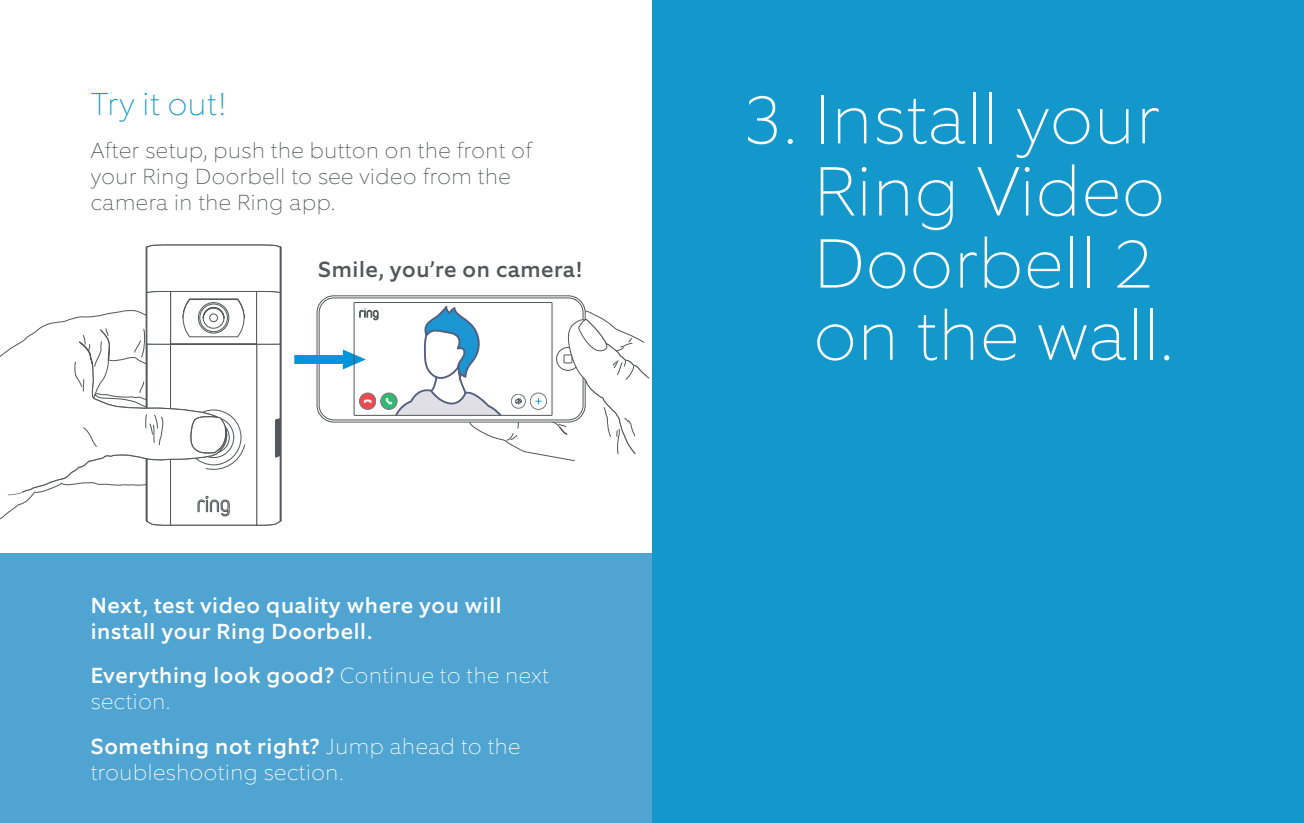
<style>
.page{position:relative;width:1304px;height:823px;background:#fff}
.page>*{position:absolute;margin:0;border:0;box-sizing:border-box;transform-origin:0 0}
.t1{font:100 70px/72px "Equip";letter-spacing:.02em;color:#fff}
.t2{font:100 32px "Equip";letter-spacing:.02em;color:#1498cb}
.t3{font:100 22px/26px "Equip";letter-spacing:.03em;color:#fff}
.t4{font:100 22px/26px "Equip";letter-spacing:.03em;color:#54565a}
.t5{font:500 22px/26px "Equip";letter-spacing:.03em;color:#fff}
.t6{font:500 22px "Equip";letter-spacing:.03em;color:#54565a}
.s1{font-weight:500}
</style>
<div class="page">
<div style="left:0;top:553px;width:652px;height:269px;background:#4fa4d1"></div>
<div style="left:317px;top:295px;width:269px;height:127px;border:1px solid #54565a;border-radius:17px"></div>
<div style="left:319px;top:297px;width:264px;height:123px;border:1px solid #54565a;border-radius:15px"></div>
<svg style="left:294px;top:349px;width:72px;height:20px"></svg>
<svg style="left:0;top:244px;width:282px;height:282px"></svg>
<div style="left:354px;top:302px;width:198px;height:113px;border:1px solid #54565a"></div>
<svg style="left:359px;top:393px;width:17px;height:16px"></svg>
<div style="left:359px;top:393px;width:17px;height:16px;border:1px solid #54565a;border-radius:50%"></div>
<svg style="left:381px;top:393px;width:16px;height:16px"></svg>
<div style="left:381px;top:393px;width:16px;height:16px;border:1px solid #54565a;border-radius:50%"></div>
<svg style="left:364px;top:399px;width:8px;height:4px"></svg>
<svg style="left:385px;top:305px;width:265px;height:156px"></svg>
<svg style="left:359px;top:308px;width:19px;height:12px"></svg>
<div style="left:652px;top:0;width:652px;height:822px;background:#1498cb"></div>
<h2 class="t2" style="left:91px;top:83px;width:137px">Try it out!</h2>
<p class="t4" style="left:91px;top:137px;width:443px">After setup, push the button on the front of your Ring Doorbell to see video from the camera in the Ring app.</p>
<p class="t6" style="left:318px;top:255px;width:266px">Smile, you’re on camera!</p>
<p class="t5" style="left:91px;top:592px;width:413px">Next, test video quality where you will install your Ring Doorbell.</p>
<p class="t3" style="left:91px;top:662px;width:460px"><span class="s1">Everything look good?</span> Continue to the next section.</p>
<p class="t3" style="left:91px;top:732px;width:431px"><span class="s1">Something not right?</span> Jump ahead to the troubleshooting section.</p>
<h1 class="t1" style="left:814px;top:83px;width:360px;text-indent:-71px">3. Install your<br>Ring Video<br>Doorbell 2 on the wall.</h1>
</div>
